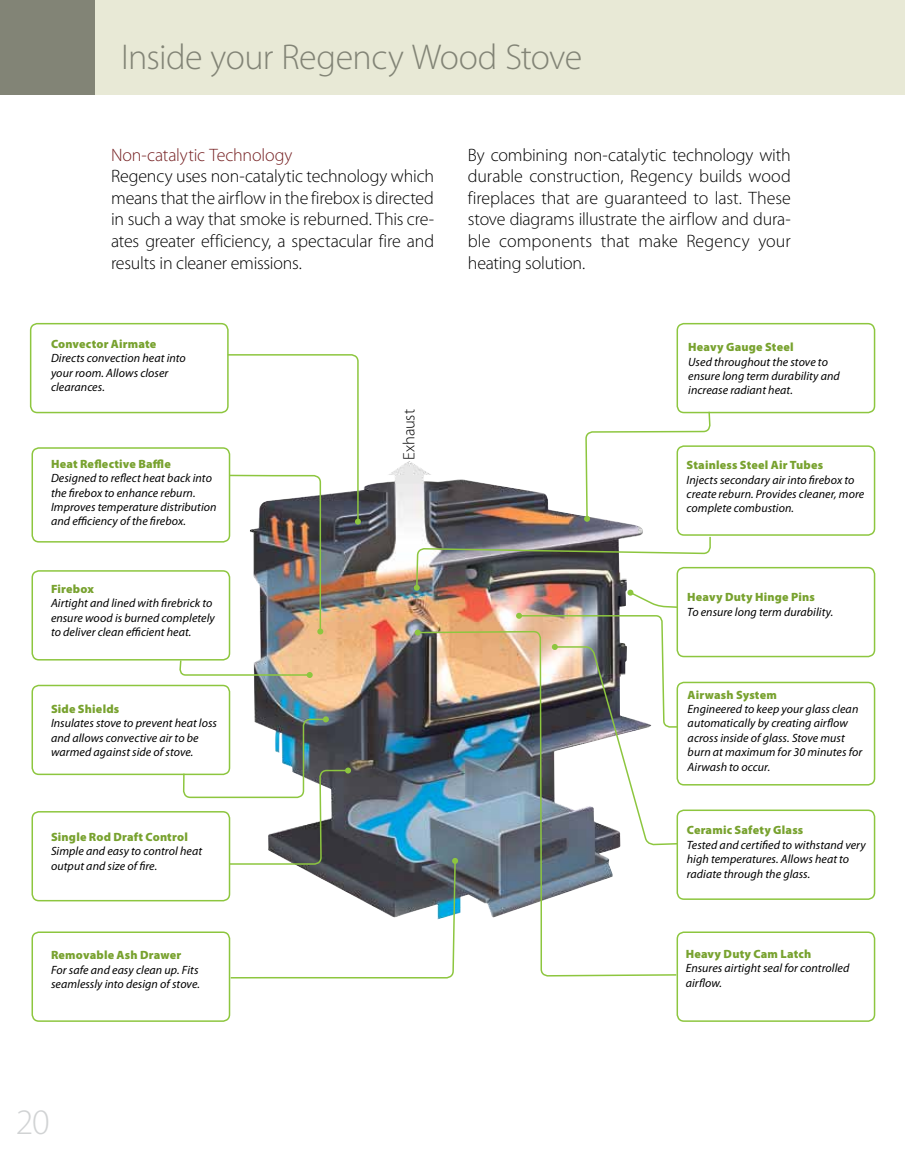
<style>
.page{position:relative;width:905px;height:1161px;background:#fff}
.page>*{position:absolute;margin:0;border:0;box-sizing:border-box;transform-origin:0 0}
.t1{font:300 36px "Myriad Pro";letter-spacing:-.02em;color:#828476}
.t2{font:300 36px "Myriad Pro";color:#d1d3d4}
.t3{font:300 18px/21.6px "Myriad Pro";letter-spacing:-.01em;color:#000;text-align:justify}
.t4{font:300 18px "Myriad Pro";letter-spacing:-.01em;color:#762123}
.t5{font:300 16.5px "Myriad Pro";letter-spacing:-.01em;color:#000}
.t6{font:italic 12px/14.4px "Myriad Pro";letter-spacing:.005em;color:#000}
.t7{font:900 12px "Myriad Pro";letter-spacing:.015em;color:#78a22f}
</style>
<div class="page">
<div style="left:80px;top:0;width:824px;height:94px;background:#e8e9d6"></div>
<img style="left:349px;top:461px;width:67px;height:397px">
<div style="left:30px;top:323px;width:199px;height:90px;border:2px solid #8dc63f;border-radius:7px"></div>
<div style="left:32px;top:570px;width:198px;height:91px;border:2px solid #8dc63f;border-radius:7px"></div>
<div style="left:32px;top:685px;width:198px;height:90px;border:2px solid #8dc63f;border-radius:7px"></div>
<div style="left:32px;top:811px;width:198px;height:90px;border:2px solid #8dc63f;border-radius:7px"></div>
<div style="left:676px;top:445px;width:199px;height:91px;border:2px solid #8dc63f;border-radius:7px"></div>
<div style="left:676px;top:932px;width:199px;height:90px;border:2px solid #8dc63f;border-radius:7px"></div>
<div style="left:676px;top:567px;width:199px;height:90px;border:2px solid #8dc63f;border-radius:7px"></div>
<div style="left:676px;top:810px;width:199px;height:90px;border:2px solid #8dc63f;border-radius:7px"></div>
<div style="left:676px;top:682px;width:199px;height:104px;border:2px solid #8dc63f;border-radius:7px"></div>
<div style="left:32px;top:447px;width:198px;height:96px;border:2px solid #8dc63f;border-radius:7px"></div>
<div style="left:32px;top:932px;width:198px;height:90px;border:2px solid #8dc63f;border-radius:7px"></div>
<div style="left:0;top:0;width:94px;height:94px;background:#828476"></div>
<div style="left:676px;top:323px;width:199px;height:90px;border:2px solid #8dc63f;border-radius:7px"></div>
<svg style="left:677px;top:410px;width:34px;height:112px"></svg>
<svg style="left:349px;top:858px;width:102px;height:121px"></svg>
<svg style="left:228px;top:634px;width:121px;height:345px"></svg>
<svg style="left:345px;top:768px;width:6px;height:6px"></svg>
<svg style="left:182px;top:718px;width:145px;height:304px"></svg>
<svg style="left:323px;top:716px;width:6px;height:6px"></svg>
<svg style="left:179px;top:659px;width:134px;height:52px"></svg>
<svg style="left:416px;top:94px;width:261px;height:883px"></svg>
<img style="left:414px;top:535px;width:297px;height:311px">
<svg style="left:226px;top:353px;width:135px;height:281px"></svg>
<h1 class="t1" style="left:121px;top:35px;width:462px">Inside your Regency Wood Stove</h1>
<h2 class="t4" style="left:111px;top:144px;width:183px">Non-catalytic Technology</h2>
<h2 class="t3" style="left:111px;top:165px;width:324px">Regency uses non-catalytic technology which means that the airflow in the firebox is directed in such a way that smoke is reburned. This cre&shy;ates greater efficiency, a spectacular fire and results in cleaner emissions.</h2>
<p class="t7" style="left:51px;top:336px;width:107px">Convector Airmate</p>
<p class="t6" style="left:51px;top:351px;width:136px">Directs convection heat into your room. Allows closer clearances.</p>
<p class="t7" style="left:51px;top:456px;width:121px">Heat Reflective Baffle</p>
<p class="t6" style="left:51px;top:471px;width:167px">Designed to reflect heat back into the firebox to enhance reburn.<br>Improves temperature distribution and efficiency of the firebox.</p>
<p class="t7" style="left:51px;top:581px;width:45px">Firebox</p>
<p class="t6" style="left:51px;top:596px;width:165px">Airtight and lined with firebrick to ensure wood is burned completely to deliver clean efficient heat.</p>
<p class="t7" style="left:51px;top:701px;width:70px">Side Shields</p>
<p class="t6" style="left:51px;top:716px;width:167px">Insulates stove to prevent heat loss and allows convective air to be warmed against side of stove.</p>
<p class="t7" style="left:51px;top:829px;width:138px">Single Rod Draft Control</p>
<p class="t6" style="left:51px;top:844px;width:152px">Simple and easy to control heat output and size of fire.</p>
<p class="t7" style="left:51px;top:947px;width:132px">Removable Ash Drawer</p>
<p class="t6" style="left:51px;top:962px;width:150px">For safe and easy clean up. Fits seamlessly into design of stove.</p>
<h3 class="t5" style="left:399px;top:460px;width:52px;rotate:-90deg">Exhaust</h3>
<p class="t3" style="left:468px;top:144px;width:324px">By combining non-catalytic technology with durable construction, Regency builds wood fireplaces that are guaranteed to last. These stove diagrams illustrate the airflow and dura&shy;ble components that make Regency your heating solution.</p>
<p class="t7" style="left:688px;top:339px;width:107px">Heavy Gauge Steel</p>
<p class="t6" style="left:688px;top:354px;width:153px">Used throughout the stove to ensure long term durability and increase radiant heat.</p>
<p class="t7" style="left:686px;top:457px;width:138px">Stainless Steel Air Tubes</p>
<p class="t6" style="left:686px;top:472px;width:179px">Injects secondary air into firebox to create reburn. Provides cleaner, more complete combustion.</p>
<p class="t7" style="left:687px;top:589px;width:129px">Heavy Duty Hinge Pins</p>
<p class="t6" style="left:687px;top:604px;width:147px">To ensure long term durability.</p>
<p class="t7" style="left:687px;top:686px;width:91px">Airwash System</p>
<p class="t6" style="left:687px;top:702px;width:176px">Engineered to keep your glass clean automatically by creating airflow across inside of glass. Stove must burn at maximum for 30 minutes for<br>Airwash to occur.</p>
<p class="t7" style="left:686px;top:822px;width:118px">Ceramic Safety Glass</p>
<p class="t6" style="left:686px;top:837px;width:180px">Tested and certified to withstand very high temperatures. Allows heat to radiate through the glass.</p>
<p class="t7" style="left:685px;top:946px;width:127px">Heavy Duty Cam Latch</p>
<p class="t6" style="left:685px;top:961px;width:165px">Ensures airtight seal for controlled airflow.</p>
<h1 class="t2" style="left:16px;top:1100px;width:35px">20</h1>
</div>
